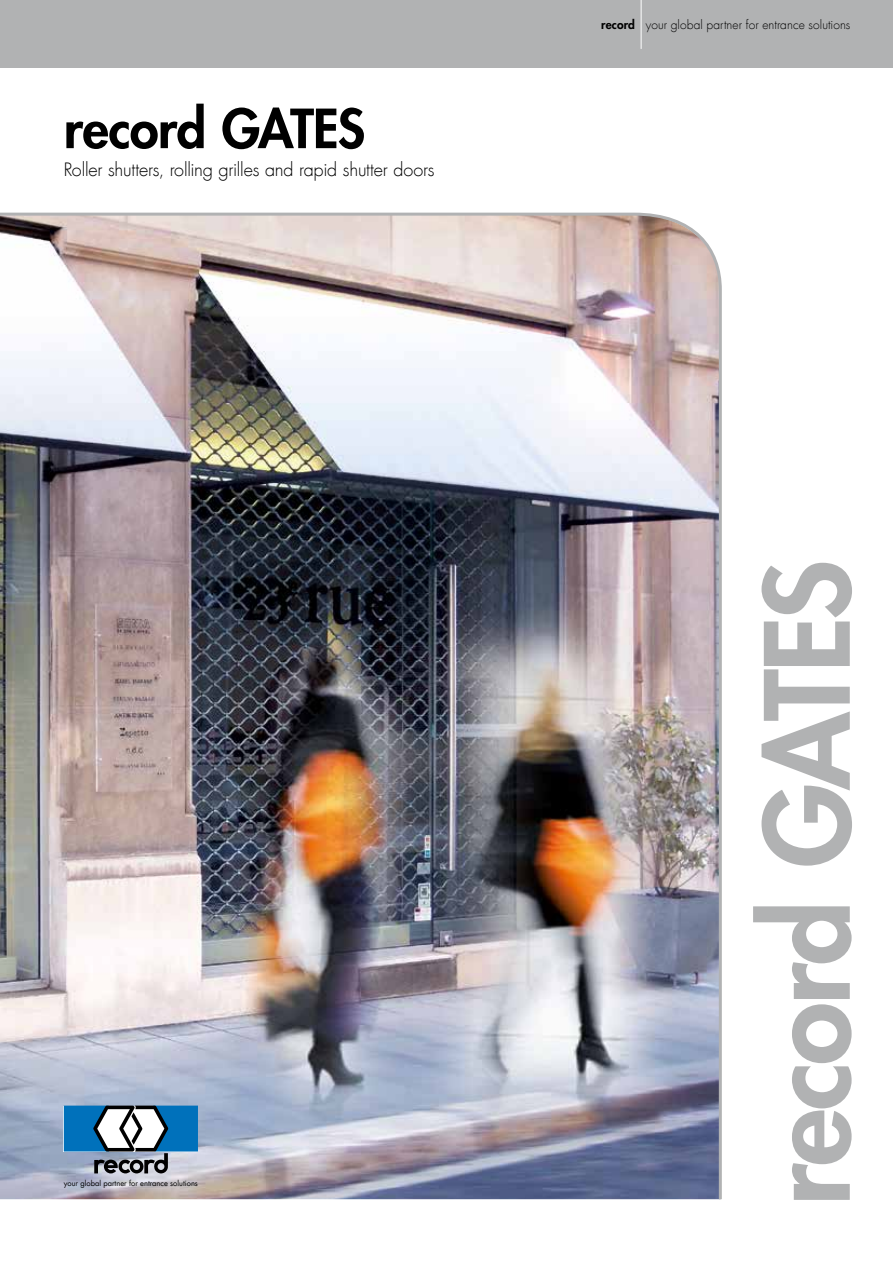
<style>
.page{position:relative;width:893px;height:1263px;background:#fff}
.page>*{position:absolute;margin:0;border:0;box-sizing:border-box;transform-origin:0 0}
.t1{font:800 114px "Futura Std";letter-spacing:-.025em;color:#b1b2b3}
.t2{font:800 52.5px "Futura Std";letter-spacing:-.015em;color:#000}
.t3{font:300 18px "Futura Com";letter-spacing:-.015em;color:#000}
.t4{font:300 12px "Futura Com";letter-spacing:.01em;color:#000}
.t5{font:7.5px "Futura Com";color:#000}
.s1{font-family:"Futura Std";font-weight:800}
</style>
<div class="page">
<div style="left:0;top:0;width:893px;height:68px;background:#b1b2b3"></div>
<hr style="left:641px;top:0;width:1px;height:49px;background:#fff">
<img style="left:0;top:212px;width:722px;height:988px">
<svg style="left:64px;top:1105px;width:134px;height:68px"></svg>
<h2 class="t2" style="left:64px;top:96px;width:303px">record GATES</h2>
<p class="t3" style="left:64px;top:157px;width:372px">Roller shutters, rolling grilles and rapid shutter doors</p>
<p class="t5" style="left:64px;top:1178px;width:136px">your global partner for entrance solutions</p>
<p class="t4" style="left:601px;top:17px;width:251px"><span class="s1">record</span> your global partner for entrance solutions</p>
<h1 class="t1" style="left:735px;top:1205px;width:647px;rotate:-90deg">record GATES</h1>
</div>
